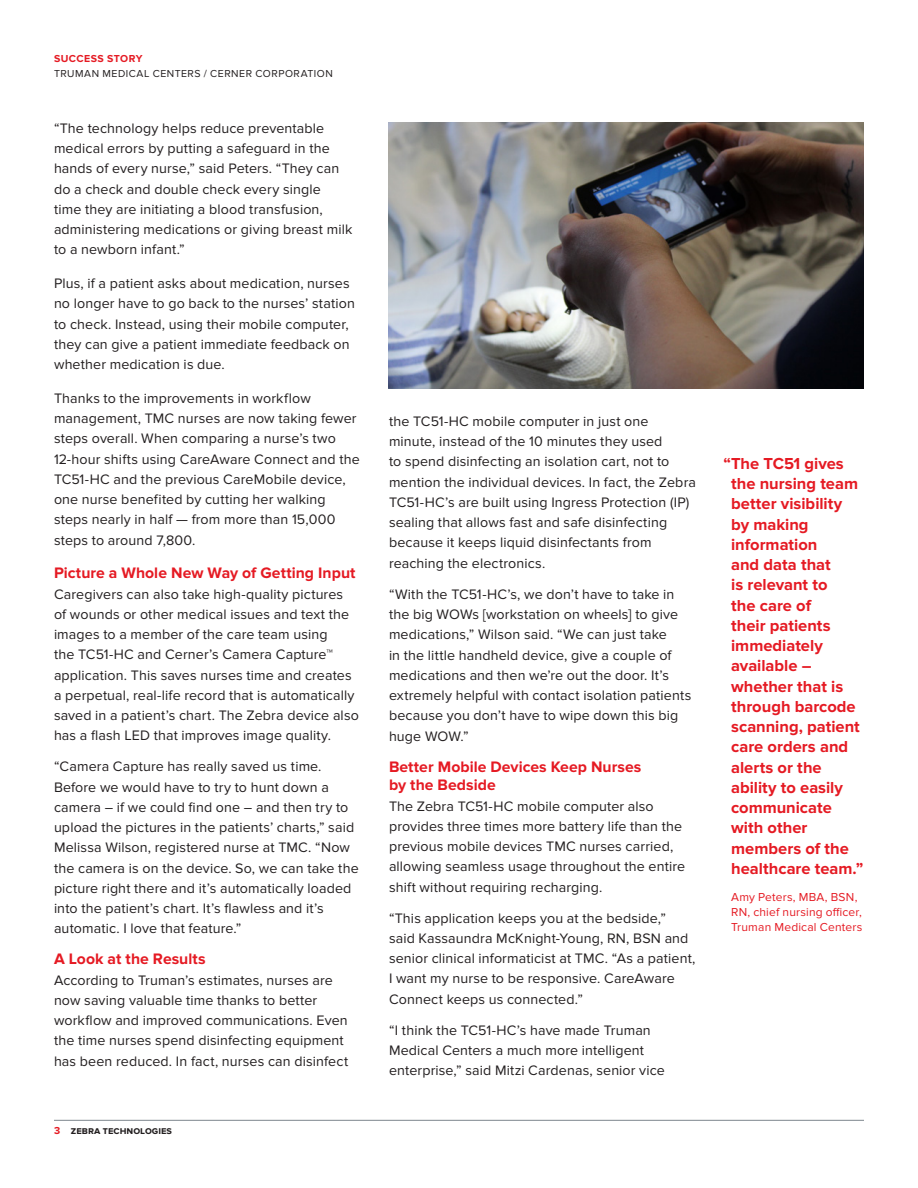
<style>
.page{position:relative;width:918px;height:1188px;background:#fff}
.page>*{position:absolute;margin:0;border:0;box-sizing:border-box;transform-origin:0 0}
.Body_Copy{font:700 16.5px/20.2px "Proxima Nova";color:#e51a23}
.Subhead-3{font:700 15.75px/18.8px "Proxima Nova";letter-spacing:.005em;color:#e51a23}
.Body_Copy-2{font:14.25px/20.2px "Proxima Nova";letter-spacing:.01em;color:#231f20}
.Body{font:14.25px/20.2px "Proxima Nova";letter-spacing:.01em;color:#231f20}
.Body_Copy-3{font:12px/15px "Proxima Nova";letter-spacing:.015em;color:#e51a23}
.t1{font:10.5px "Proxima Nova";letter-spacing:.05em;color:#231f20}
.t2{font:700 10.5px "Proxima Nova";color:#231f20}
.t3{font:700 10.5px "Proxima Nova";letter-spacing:.045em;color:#e51a23}
.s1{color:#e51a23}
</style>
<div class="page">
<hr style="left:54px;top:1120px;width:810px;height:1px;background:#7e868d">
<img style="left:389px;top:122px;width:475px;height:267px">
<p class="t3" style="left:54px;top:53px;width:90px">SUCCESS STORY</p>
<p class="t1" style="left:54px;top:67px;width:280px">TRUMAN MEDICAL CENTERS / CERNER CORPORATION</p>
<p class="Body" style="left:54px;top:118px;width:300px">“The technology helps reduce preventable medical errors by putting a safeguard in the hands of every nurse,” said Peters. “They can do a check and double check every single<br>time they are initiating a blood transfusion, administering medications or giving breast milk to a newborn infant.”</p>
<p class="Body" style="left:54px;top:273px;width:302px">Plus, if a patient asks about medication, nurses no longer have to go back to the nurses’ station to check. Instead, using their mobile computer, they can give a patient immediate feedback on whether medication is due.</p>
<p class="Body" style="left:54px;top:388px;width:307px">Thanks to the improvements in workflow management, TMC nurses are now taking fewer steps overall. When comparing a nurse’s two 12-hour shifts using CareAware Connect and the TC51-HC and the previous CareMobile device, one nurse benefited by cutting her walking steps nearly in half — from more than 15,000 steps to around 7,800.</p>
<p class="Subhead-3" style="left:54px;top:564px;width:303px">Picture a Whole New Way of Getting Input</p>
<p class="Body_Copy-2" style="left:54px;top:584px;width:306px">Caregivers can also take high-quality pictures of wounds or other medical issues and text the images to a member of the care team using<br>the TC51-HC and Cerner’s Camera Capture™ application. This saves nurses time and creates a perpetual, real-life record that is automatically saved in a patient’s chart. The Zebra device also has a flash LED that improves image quality.</p>
<p class="Body_Copy-2" style="left:54px;top:757px;width:306px">“Camera Capture has really saved us time.<br>Before we would have to try to hunt down a camera – if we could find one – and then try to upload the pictures in the patients’ charts,” said Melissa Wilson, registered nurse at TMC. “Now the camera is on the device. So, we can take the picture right there and it’s automatically loaded into the patient’s chart. It’s flawless and it’s automatic. I love that feature.”</p>
<p class="Subhead-3" style="left:54px;top:950px;width:153px">A Look at the Results</p>
<p class="Body_Copy-2" style="left:54px;top:970px;width:296px">According to Truman’s estimates, nurses are now saving valuable time thanks to better workflow and improved communications. Even the time nurses spend disinfecting equipment has been reduced. In fact, nurses can disinfect</p>
<p class="t2" style="left:54px;top:1124px;width:119px"><span class="s1">3</span> zebra technologies</p>
<p class="Body_Copy-2" style="left:389px;top:411px;width:309px">the TC51-HC mobile computer in just one minute, instead of the 10 minutes they used<br>to spend disinfecting an isolation cart, not to mention the individual devices. In fact, the Zebra TC51-HC’s are built using Ingress Protection (IP) sealing that allows fast and safe disinfecting because it keeps liquid disinfectants from reaching the electronics.</p>
<p class="Body_Copy-2" style="left:389px;top:584px;width:304px">“With the TC51-HC’s, we don’t have to take in the big WOWs [workstation on wheels] to give medications,” Wilson said. “We can just take<br>in the little handheld device, give a couple of medications and then we’re out the door. It’s extremely helpful with contact isolation patients because you don’t have to wipe down this big huge WOW.”</p>
<p class="Subhead-3" style="left:389px;top:757px;width:254px">Better Mobile Devices Keep Nurses by the Bedside</p>
<p class="Body_Copy-2" style="left:389px;top:796px;width:298px">The Zebra TC51-HC mobile computer also provides three times more battery life than the previous mobile devices TMC nurses carried, allowing seamless usage throughout the entire shift without requiring recharging.</p>
<p class="Body_Copy-2" style="left:389px;top:908px;width:308px">“This application keeps you at the bedside,”<br>said Kassaundra McKnight-Young, RN, BSN and senior clinical informaticist at TMC. “As a patient, I want my nurse to be responsive. CareAware Connect keeps us connected.”</p>
<p class="Body_Copy-2" style="left:389px;top:1020px;width:277px">“I think the TC51-HC’s have made Truman<br>Medical Centers a much more intelligent enterprise,” said Mitzi Cardenas, senior vice</p>
<p class="Body_Copy" style="left:731px;top:454px;width:134px;text-indent:-8px">“The TC51 gives the nursing team better visibility by making information<br>and data that<br>is relevant to<br>the care of<br>their patients immediately available – whether that is through barcode scanning, patient care orders and alerts or the ability to easily communicate with other members of the healthcare team.”</p>
<p class="Body_Copy-3" style="left:731px;top:889px;width:133px">Amy Peters, MBA, BSN,<br>RN, chief nursing officer,<br>Truman Medical Centers</p>
</div>
